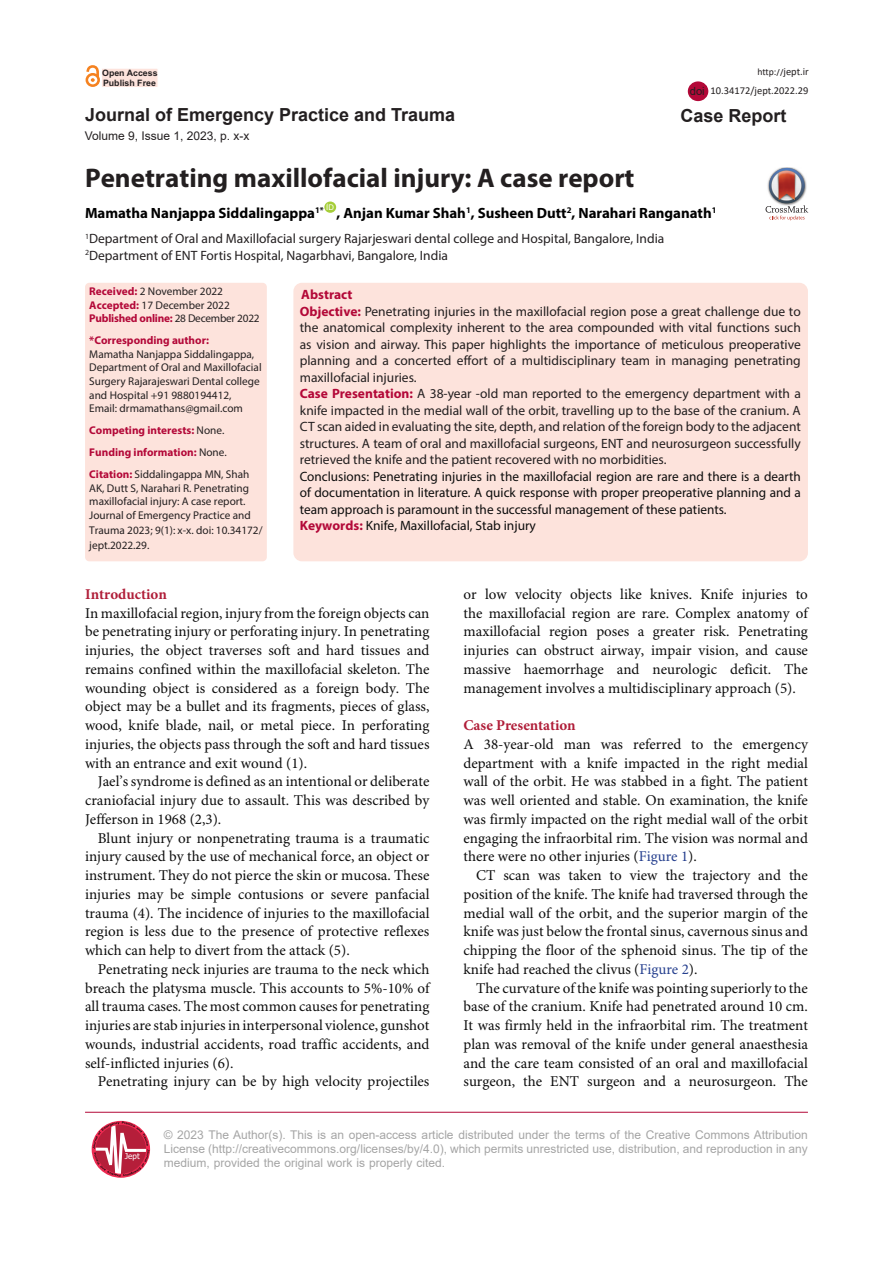
<style>
.page{position:relative;width:893px;height:1263px;background:#fff}
.page>*{position:absolute;margin:0;border:0;box-sizing:border-box;transform-origin:0 0}
.Pa3{font:700 27px "Myriad Pro";color:#231f20}
.t1{font:700 18px "Arial";color:#231f20}
.annotation_text{font:15px/18.8px "Minion Pro";color:#0d0d0d;text-align:justify}
.List_Paragraph{font:700 15px "Minion Pro";color:#b01e39}
.Pa3-2{font:700 14.85px "Myriad Pro";color:#000}
.t2{font:13.5px/16.5px "Myriad Pro";color:#231f20;text-align:justify}
.t3{font:13.5px/16.5px "Myriad Pro";color:#0d0d0d;text-align:justify}
.t4{font:700 13.5px "Myriad Pro";color:#b30838}
.t5{font:12px/14.4px "Arial";color:#a5a5a5;text-align:justify}
.t6{font:12px "Arial";color:#231f20}
.t7{font:11.25px/13.5px "Myriad Pro";color:#231f20}
.t8{font:700 11.25px "Myriad Pro";color:#b30838}
.t9{font:700 11.25px "Myriad Pro";letter-spacing:-.02em;color:#b30838}
.t10{font:11.25px "Arial";color:#231f20}
.t11{font:10.5px "Calibri";color:#231f20}
.t12{font:9.75px "Calibri";color:#231f20}
.t13{font:700 8.85px "Arial";color:#231f20}
.t14{font:8.1px "Tahoma";color:#fff}
.t15{font:7.8px "Arial";color:#fff}
.s1{font-size:10.5px}
.s2{font-weight:700;color:#b30838}
.s3{font-weight:400;color:#231f20}
.s4{color:#253f8e}
</style>
<div class="page">
<div style="left:324px;top:201px;width:12px;height:12px;background:#a6ce39;border-radius:50%"></div>
<div style="left:85px;top:283px;width:182px;height:278px;background:#fde3dc;border-radius:4px"></div>
<div style="left:293px;top:283px;width:515px;height:278px;background:#fde3dc;border-radius:9px"></div>
<hr style="left:85px;top:1112px;width:723px;height:1px;background:#b30838">
<svg style="left:93px;top:1121px;width:57px;height:56px"></svg>
<div style="left:101px;top:68px;width:57px;height:19px;background:#fde3dc"></div>
<div style="left:101px;top:68px;width:57px;height:20px;border:1px solid #fff"></div>
<div style="left:86px;top:73px;width:14px;height:14px;border:3px solid #f58220;border-radius:50%"></div>
<svg style="left:85px;top:66px;width:15px;height:16px"></svg>
<div style="left:688px;top:81px;width:20px;height:20px;background:#b30838;border-radius:50%"></div>
<img style="left:781px;top:167px;width:13px;height:1px">
<svg style="left:765px;top:168px;width:43px;height:52px"></svg>
<p class="t13" style="left:102px;top:67px;width:57px">Open Access</p>
<p class="t12" style="left:757px;top:65px;width:53px">http://<span class="s1">jept.ir</span></p>
<p class="t13" style="left:103px;top:76px;width:54px">Publish Free</p>
<p class="t10" style="left:690px;top:83px;width:17px">doi</p>
<p class="t11" style="left:711px;top:83px;width:99px">10.34172/jept.2022.29</p>
<p class="t1" style="left:85px;top:102px;width:372px">Journal of Emergency Practice and Trauma</p>
<p class="t1" style="left:680px;top:103px;width:108px">Case Report</p>
<p class="t6" style="left:85px;top:127px;width:166px">Volume 9, Issue 1, 2023, p. x-x</p>
<p class="Pa3" style="left:85px;top:161px;width:551px">Penetrating maxillofacial injury: A case report</p>
<p class="Pa3-2" style="left:85px;top:204px;width:240px">Mamatha Nanjappa Siddalingappa<sup>1*</sup></p>
<p class="t15" style="left:326px;top:202px;width:9px">ID</p>
<p class="Pa3-2" style="left:336px;top:204px;width:381px">, Anjan Kumar Shah<sup>1</sup>, Susheen Dutt<sup>2</sup>, Narahari Ranganath<sup>1</sup></p>
<p class="t2" style="left:85px;top:230px;width:581px"><sup>1</sup>Department of Oral and Maxillofacial surgery Rajarjeswari dental college and Hospital, Bangalore, India</p>
<p class="t2" style="left:85px;top:247px;width:364px"><sup>2</sup>Department of ENT Fortis Hospital, Nagarbhavi, Bangalore, India</p>
<p class="t7" style="left:89px;top:285px;width:135px"><span class="s2">Received:</span> 2 November 2022</p>
<p class="t7" style="left:89px;top:298px;width:142px"><span class="s2">Accepted:</span> 17 December 2022</p>
<p class="t9" style="left:89px;top:311px;width:172px">Published online: <span class="s3">28 December 2022</span></p>
<p class="t7" style="left:89px;top:334px;width:174px"><span class="s2">*Corresponding author:<br></span>Mamatha Nanjappa Siddalingappa, Department of Oral and Maxillofacial Surgery Rajarajeswari Dental college and Hospital +91 9880194412,</p>
<p class="t7" style="left:89px;top:401px;width:155px">Email: drmamathans@gmail.com</p>
<p class="t8" style="left:89px;top:423px;width:137px">Competing interests: <span class="s3">None.</span></p>
<p class="t8" style="left:89px;top:445px;width:139px">Funding information: <span class="s3">None.</span></p>
<p class="t7" style="left:89px;top:467px;width:163px"><span class="s2">Citation:</span> Siddalingappa MN, Shah AK, Dutt S, Narahari R. Penetrating maxillofacial injury: A case report.<br>Journal of Emergency Practice and</p>
<p class="t7" style="left:89px;top:522px;width:175px;line-height:15px">Trauma 2023; 9(1): x-x. doi: 10.34172/ jept.2022.29.</p>
<p class="t4" style="left:301px;top:286px;width:53px">Abstract</p>
<p class="t2" style="left:300px;top:303px;width:503px"><span class="s2">Objective:</span> Penetrating injuries in the maxillofacial region pose a great challenge due to the anatomical complexity inherent to the area compounded with vital functions such as vision and airway. This paper highlights the importance of meticulous preoperative planning and a concerted effort of a multidisciplinary team in managing penetrating maxillofacial injuries.</p>
<p class="t2" style="left:300px;top:385px;width:503px"><span class="s2">Case Presentation:</span> A 38-year -old man reported to the emergency department with a knife impacted in the medial wall of the orbit, travelling up to the base of the cranium. A CT scan aided in evaluating the site, depth, and relation of the foreign body to the adjacent structures. A team of oral and maxillofacial surgeons, ENT and neurosurgeon successfully retrieved the knife and the patient recovered with no morbidities.</p>
<p class="t3" style="left:300px;top:468px;width:503px">Conclusions: Penetrating injuries in the maxillofacial region are rare and there is a dearth of documentation in literature. A quick response with proper preoperative planning and a team approach is paramount in the successful management of these patients.</p>
<p class="t3" style="left:300px;top:517px;width:238px"><span class="s2">Keywords:</span> Knife, Maxillofacial, Stab injury</p>
<p class="List_Paragraph" style="left:85px;top:583px;width:83px">Introduction</p>
<p class="annotation_text" style="left:85px;top:604px;width:346px">In maxillofacial region, injury from the foreign objects can be penetrating injury or perforating injury. In penetrating injuries, the object traverses soft and hard tissues and remains confined within the maxillofacial skeleton. The wounding object is considered as a foreign body. The object may be a bullet and its fragments, pieces of glass, wood, knife blade, nail, or metal piece. In perforating injuries, the objects pass through the soft and hard tissues with an entrance and exit wound (1).</p>
<p class="annotation_text" style="left:85px;top:773px;width:346px;text-indent:13px">Jael’s syndrome is defined as an intentional or deliberate craniofacial injury due to assault. This was described by Jefferson in 1968 (2,3).</p>
<p class="annotation_text" style="left:85px;top:829px;width:346px;text-indent:13px">Blunt injury or nonpenetrating trauma is a traumatic injury caused by the use of mechanical force, an object or instrument. They do not pierce the skin or mucosa. These injuries may be simple contusions or severe panfacial trauma (4). The incidence of injuries to the maxillofacial region is less due to the presence of protective reflexes which can help to divert from the attack (5).</p>
<p class="annotation_text" style="left:85px;top:960px;width:346px;text-indent:13px">Penetrating neck injuries are trauma to the neck which breach the platysma muscle. This accounts to 5%-10% of all trauma cases. The most common causes for penetrating injuries are stab injuries in interpersonal violence, gunshot wounds, industrial accidents, road traffic accidents, and self-inflicted injuries (6).</p>
<p class="annotation_text" style="left:98px;top:1073px;width:333px">Penetrating injury can be by high velocity projectiles</p>
<p class="annotation_text" style="left:463px;top:585px;width:346px">or low velocity objects like knives. Knife injuries to the maxillofacial region are rare. Complex anatomy of maxillofacial region poses a greater risk. Penetrating injuries can obstruct airway, impair vision, and cause massive haemorrhage and neurologic deficit. The management involves a multidisciplinary approach (5).</p>
<p class="List_Paragraph" style="left:463px;top:715px;width:114px">Case Presentation</p>
<p class="annotation_text" style="left:463px;top:735px;width:346px">A 38-year-old man was referred to the emergency department with a knife impacted in the right medial wall of the orbit. He was stabbed in a fight. The patient was well oriented and stable. On examination, the knife was firmly impacted on the right medial wall of the orbit engaging the infraorbital rim. The vision was normal and there were no other injuries (<span class="s4">Figure 1</span>).</p>
<p class="annotation_text" style="left:463px;top:866px;width:346px;text-indent:13px">CT scan was taken to view the trajectory and the position of the knife. The knife had traversed through the medial wall of the orbit, and the superior margin of the knife was just below the frontal sinus, cavernous sinus and chipping the floor of the sphenoid sinus. The tip of the knife had reached the clivus (<span class="s4">Figure 2</span>).</p>
<p class="annotation_text" style="left:463px;top:979px;width:346px;text-indent:13px">The curvature of the knife was pointing superiorly to the base of the cranium. Knife had penetrated around 10 cm.<br>It was firmly held in the infraorbital rim. The treatment plan was removal of the knife under general anaesthesia and the care team consisted of an oral and maxillofacial surgeon, the ENT surgeon and a neurosurgeon. The</p>
<p class="t14" style="left:125px;top:1150px;width:16px">Jept</p>
<p class="t5" style="left:164px;top:1127px;width:646px">© 2023 The Author(s). This is an open-access article distributed under the terms of the Creative Commons Attribution License (http://creativecommons.org/licenses/by/4.0), which permits unrestricted use, distribution, and reproduction in any medium, provided the original work is properly cited.</p>
</div>
